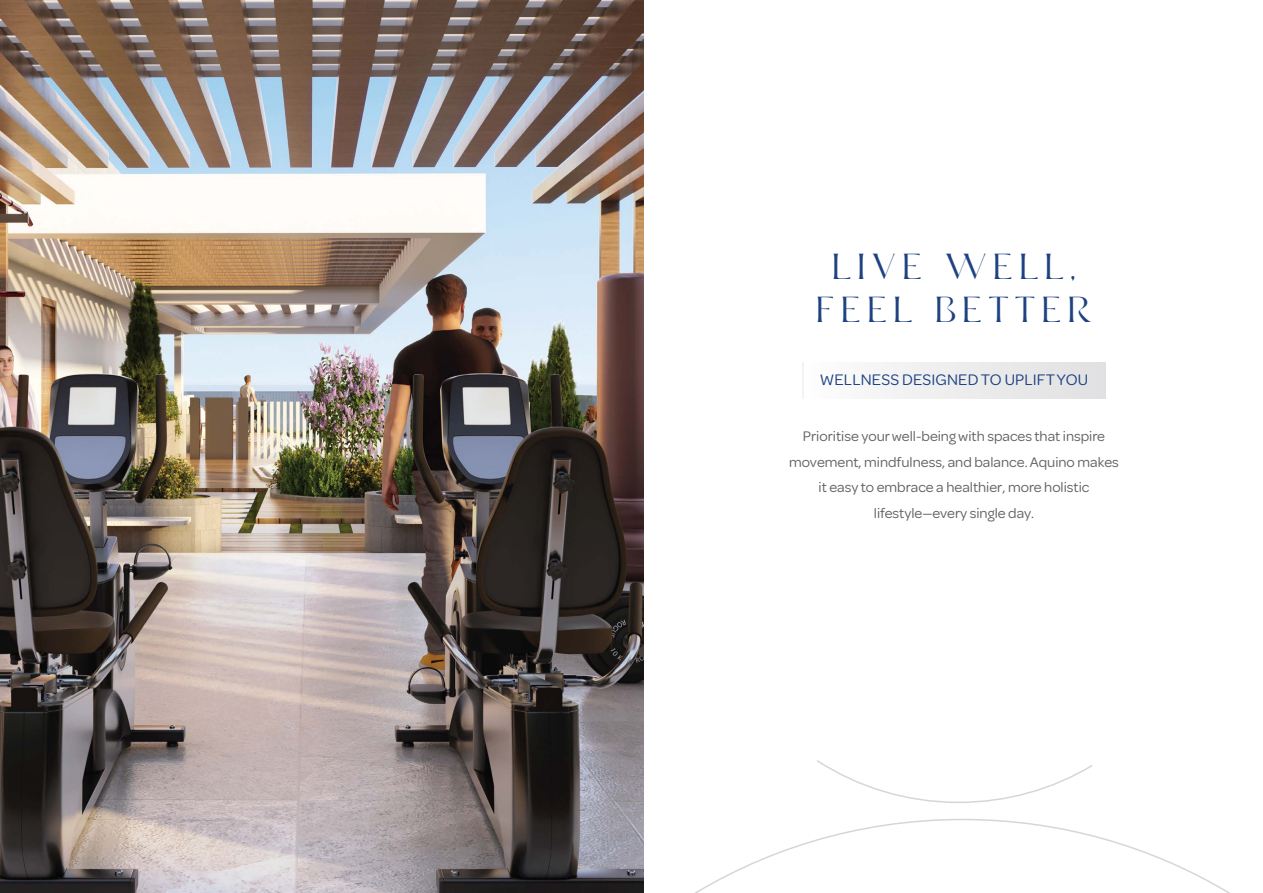
<style>
.page{position:relative;width:1263px;height:893px;background:#fff}
.page>*{position:absolute;margin:0;border:0;box-sizing:border-box;transform-origin:0 0}
.t1{font:36px/43.2px "Runalto";letter-spacing:.15em;color:#1e4281;text-align:center}
.t2{font:16.5px "Omnes";letter-spacing:.01em;color:#1e4282}
.t3{font:15px/25.5px "Omnes";color:#606161;text-align:center}
</style>
<div class="page">
<svg style="left:695px;top:819px;width:535px;height:74px"></svg>
<svg style="left:817px;top:760px;width:275px;height:43px"></svg>
<div style="left:803px;top:362px;width:302px;height:36px;background:linear-gradient(to right,#fdfdfd,#e0e0e1)"></div>
<img style="left:0;top:0;width:644px;height:893px">
<h1 class="t1" style="left:815px;top:248px;width:278px">LIVE WELL,<br>FEEL BETTER</h1>
<p class="t2" style="left:820px;top:369px;width:270px">WELLNESS DESIGNED TO UPLIFT YOU</p>
<p class="t3" style="left:789px;top:423px;width:331px">Prioritise your well-being with spaces that inspire movement, mindfulness, and balance. Aquino makes it easy to embrace a healthier, more holistic lifestyle—every single day.</p>
</div>
